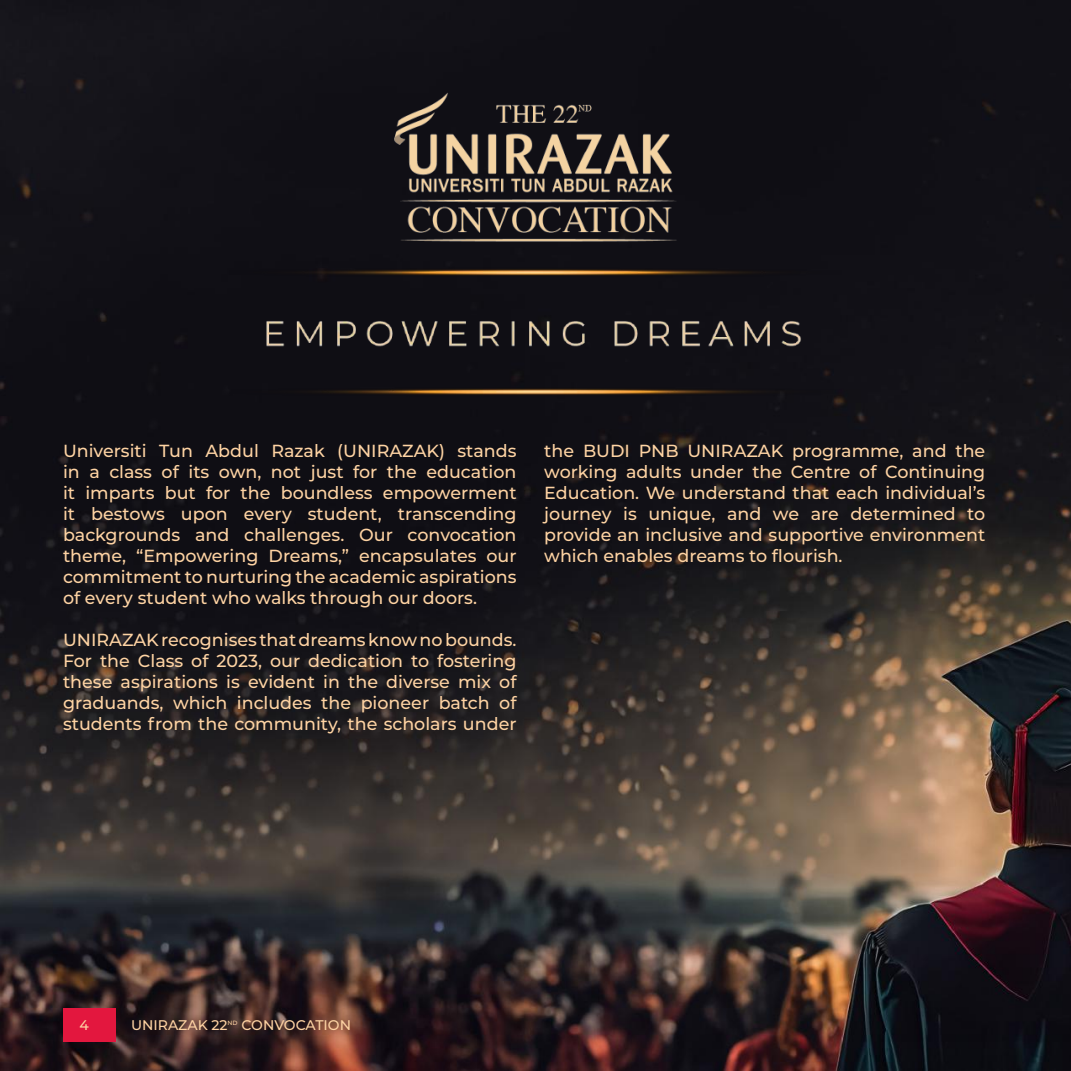
<style>
.page{position:relative;width:1071px;height:1071px;background:#fff}
.page>*{position:absolute;margin:0;border:0;box-sizing:border-box;transform-origin:0 0}
.t1{font:500 17.5px/21px "Montserrat";color:#fed3a3;text-align:justify}
.t2{font:500 14px "Montserrat";color:#fed3a3}
.t3{font:500 6.12px "Montserrat";color:#fed3a3}
</style>
<div class="page">
<img style="left:0;top:0;width:1071px;height:1071px">
<img style="left:385px;top:83px;width:301px;height:170px">
<div style="left:63px;top:1008px;width:53px;height:33px;background:#e3173e"></div>
<img style="left:229px;top:253px;width:613px;height:157px">
<p class="t1" style="left:63px;top:439px;width:455px">Universiti Tun Abdul Razak (UNIRAZAK) stands in a class of its own, not just for the education it imparts but for the boundless empowerment it bestows upon every student, transcending backgrounds and challenges. Our convocation theme, “Empowering Dreams,” encapsulates our commitment to nurturing the academic aspirations of every student who walks through our doors.</p>
<p class="t1" style="left:63px;top:628px;width:455px">UNIRAZAK recognises that dreams know no bounds.<br>For the Class of 2023, our dedication to fostering these aspirations is evident in the diverse mix of graduands, which includes the pioneer batch of students from the community, the scholars under</p>
<p class="t1" style="left:544px;top:439px;width:443px">the BUDI PNB UNIRAZAK programme, and the working adults under the Centre of Continuing Education. We understand that each individual’s journey is unique, and we are determined to provide an inclusive and supportive environment which enables dreams to flourish.</p>
<p class="t2" style="left:79px;top:1016px;width:11px">4</p>
<p class="t2" style="left:131px;top:1016px;width:98px">UNIRAZAK 22</p>
<p class="t3" style="left:228px;top:1019px;width:12px">ND</p>
<p class="t2" style="left:241px;top:1016px;width:111px">CONVOCATION</p>
</div>
